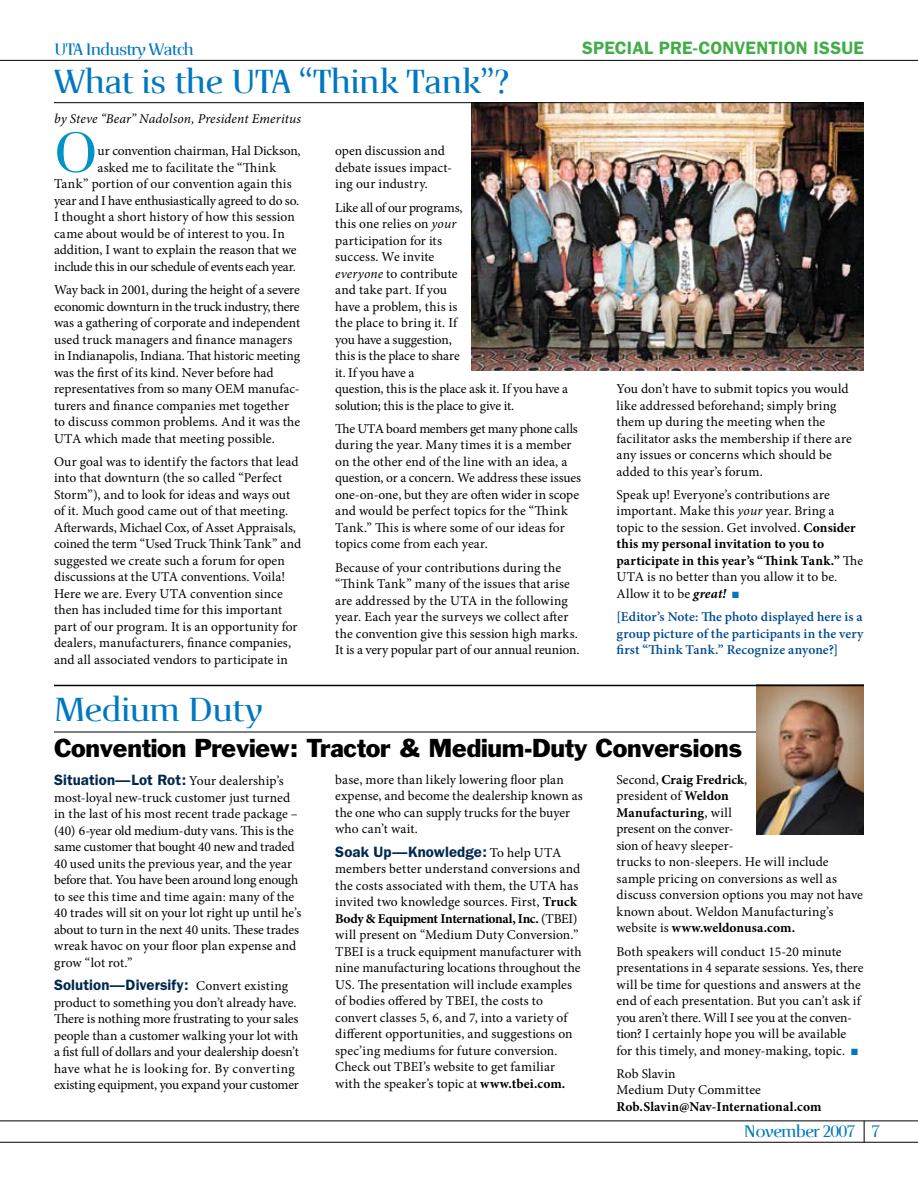
<style>
.page{position:relative;width:918px;height:1188px;background:#fff}
.page>*{position:absolute;margin:0;border:0;box-sizing:border-box;transform-origin:0 0}
.t1{font:500 60.9px "Crane";color:#0094c6}
.t2{font:500 36px "Crane";letter-spacing:-.03em;color:#0078c1}
.t3{font:24px "Franklin Gothic";letter-spacing:-.01em;color:#000}
.t4{font:500 18px "Crane";letter-spacing:-.05em;color:#0078c1}
.t5{font:600 18px "Franklin Gothic";letter-spacing:.01em;color:#41ad49}
.t6{font:600 15px "Franklin Gothic";letter-spacing:.005em;color:#00284e}
.t7{font:13.5px/16.5px "Minion Pro";letter-spacing:.005em;color:#000}
.t8{font:600 13.5px/16.5px "Minion Pro";letter-spacing:.01em;color:#004b91;text-align:justify}
.t9{font:13.5px "Minion Pro";letter-spacing:-.015em;color:#000}
.t10{font:13.5px "Minion Pro";letter-spacing:-.02em;color:#000}
.t11{font:italic 13.5px "Minion Pro";letter-spacing:.01em;color:#000}
.t12{font:700 13.5px "Minion Pro";letter-spacing:.005em;color:#000}
.s1{font-style:italic}
.s2{font-weight:700}
.s3{font-weight:700;font-style:italic}
.s4{color:#0078c1}
.s5{font-family:"Minion Pro";font-weight:400;font-size:13.5px;color:#000}
</style>
<div class="page">
<hr style="left:0;top:60px;width:918px;height:1px;background:#000">
<hr style="left:0;top:1120px;width:918px;height:1px;background:#000">
<hr style="left:0;top:1142px;width:918px;height:1px;background:#000">
<svg style="left:864px;top:1121px;width:1px;height:21px"></svg>
<img style="left:472px;top:103px;width:392px;height:268px">
<hr style="left:54px;top:102px;width:810px;height:1px;background:#000">
<hr style="left:54px;top:732px;width:810px;height:1px;background:#000">
<img style="left:757px;top:686px;width:107px;height:149px">
<hr style="left:54px;top:685px;width:810px;height:1px;background:#000">
<h3 class="t4" style="left:54px;top:40px;width:142px">UTA Industry Watch</h3>
<h3 class="t5" style="left:582px;top:37px;width:22px">Special</h3>
<h3 class="t5" style="left:659px;top:37px;width:64px">Pre-Convention</h3>
<h3 class="t5" style="left:813px;top:37px;width:18px">Issue</h3>
<h2 class="t2" style="left:54px;top:63px;width:457px">What is the UTA “Think Tank”?</h2>
<p class="t11" style="left:54px;top:109px;width:249px">by Steve “Bear” Nadolson, President Emeritus</p>
<p class="t7" style="left:335px;top:143px;width:118px">open discussion and debate issues impact&shy;ing our industry.</p>
<p class="t7" style="left:335px;top:199px;width:234px">Like all of our programs,<br>this one relies on <span class="s1">your<br></span>participation for its<br>success. We invite<br><span class="s1">everyone</span> to contribute<br>and take part. If you<br>have a problem, this is<br>the place to bring it. If<br>you have a suggestion,<br>this is the place to share<br>it. If you have a<br>question, this is the place ask it. If you have a solution; this is the place to give it.</p>
<p class="t7" style="left:335px;top:420px;width:247px">The UTA board members get many phone calls during the year. Many times it is a member on the other end of the line with an idea, a question, or a concern. We address these issues one-on-one, but they are often wider in scope and would be perfect topics for the “Think Tank.” This is where some of our ideas for topics come from each year.</p>
<p class="t7" style="left:335px;top:559px;width:246px">Because of your contributions during the “Think Tank” many of the issues that arise are addressed by the UTA in the following year. Each year the surveys we collect after the convention give this session high marks.<br>It is a very popular part of our annual reunion.</p>
<h1 class="t1" style="left:54px;top:122px;width:45px">O</h1>
<p class="t7" style="left:98px;top:143px;width:205px">ur convention chairman, Hal Dickson,</p>
<p class="t7" style="left:98px;top:159px;width:180px">asked me to facilitate the “Think</p>
<p class="t7" style="left:54px;top:176px;width:239px">Tank” portion of our convention again this</p>
<p class="t9" style="left:54px;top:191px;width:247px">year and I have enthusiastically agreed to do so.</p>
<p class="t7" style="left:54px;top:209px;width:242px">I thought a short history of how this session</p>
<p class="t7" style="left:54px;top:225px;width:232px">came about would be of interest to you. In</p>
<p class="t7" style="left:54px;top:242px;width:244px">addition, I want to explain the reason that we</p>
<p class="t10" style="left:54px;top:257px;width:244px">include this in our schedule of events each year.</p>
<p class="t7" style="left:54px;top:282px;width:248px">Way back in 2001, during the height of a severe economic downturn in the truck industry, there was a gathering of corporate and independent used truck managers and finance managers in Indianapolis, Indiana. That historic meeting was the first of its kind. Never before had representatives from so many OEM manufac&shy;turers and finance companies met together to discuss common problems. And it was the UTA which made that meeting possible.</p>
<p class="t7" style="left:54px;top:453px;width:249px">Our goal was to identify the factors that lead into that downturn (the so called “Perfect Storm”), and to look for ideas and ways out of it. Much good came out of that meeting.<br>Afterwards, Michael Cox, of Asset Appraisals, coined the term “Used Truck Think Tank” and suggested we create such a forum for open discussions at the UTA conventions. Voila!<br>Here we are. Every UTA convention since then has included time for this important part of our program. It is an opportunity for dealers, manufacturers, finance companies, and all associated vendors to participate in</p>
<p class="t7" style="left:616px;top:381px;width:237px">You don’t have to submit topics you would like addressed beforehand; simply bring them up during the meeting when the facilitator asks the membership if there are any issues or concerns which should be added to this year’s forum.</p>
<p class="t7" style="left:616px;top:486px;width:248px">Speak up! Everyone’s contributions are important. Make this <span class="s1">your</span> year. Bring a topic to the session. Get involved. <span class="s2">Consider this my personal invitation to you to participate in this year’s “Think Tank.”</span> The UTA is no better than you allow it to be.<br>Allow it to be <span class="s3">great!</span> <span class="s4">■</span></p>
<p class="t8" style="left:617px;top:609px;width:248px">[Editor’s Note: The photo displayed here is a group picture of the participants in the very first “Think Tank.” Recognize anyone?]</p>
<h2 class="t2" style="left:54px;top:692px;width:210px">Medium Duty</h2>
<h3 class="t3" style="left:54px;top:732px;width:690px">Convention Preview: Tractor &amp; Medium-Duty Conversions</h3>
<p class="t6" style="left:54px;top:771px;width:231px">Situation—Lot Rot: <span class="s5">Your dealership’s</span></p>
<p class="t7" style="left:54px;top:789px;width:249px">most-loyal new-truck customer just turned in the last of his most recent trade package – (40) 6-year old medium-duty vans. This is the same customer that bought 40 new and traded 40 used units the previous year, and the year before that. You have been around long enough to see this time and time again: many of the 40 trades will sit on your lot right up until he’s about to turn in the next 40 units. These trades wreak havoc on your floor plan expense and grow “lot rot.”</p>
<p class="t6" style="left:54px;top:976px;width:236px">Solution—Diversify: <span class="s5">Convert existing</span></p>
<p class="t7" style="left:54px;top:994px;width:246px">product to something you don’t already have.<br>There is nothing more frustrating to your sales people than a customer walking your lot with a fist full of dollars and your dealership doesn’t have what he is looking for. By converting existing equipment, you expand your customer</p>
<p class="t7" style="left:335px;top:771px;width:249px">base, more than likely lowering floor plan expense, and become the dealership known as the one who can supply trucks for the buyer who can’t wait.</p>
<p class="t6" style="left:335px;top:843px;width:228px">Soak Up—Knowledge: <span class="s5">To help UTA</span></p>
<p class="t7" style="left:335px;top:861px;width:248px">members better understand conversions and the costs associated with them, the UTA has invited two knowledge sources. First, <span class="s2">Truck Body &amp; Equipment International, Inc.</span> (TBEI) will present on “Medium Duty Conversion.” TBEI is a truck equipment manufacturer with nine manufacturing locations throughout the US. The presentation will include examples of bodies offered by TBEI, the costs to convert classes 5, 6, and 7, into a variety of different opportunities, and suggestions on spec’ing mediums for future conversion.<br>Check out TBEI’s website to get familiar with the speaker’s topic at <span class="s2">www.tbei.com.</span></p>
<p class="t7" style="left:616px;top:771px;width:248px">Second, <span class="s2">Craig Fredrick</span>,<br>president of <span class="s2">Weldon<br>Manufacturing</span>, will<br>present on the conver-<br>sion of heavy sleeper-<br>trucks to non-sleepers. He will include sample pricing on conversions as well as discuss conversion options you may not have known about. Weldon Manufacturing’s website is <span class="s2">www.weldonusa.com.</span></p>
<p class="t7" style="left:616px;top:943px;width:248px">Both speakers will conduct 15-20 minute presentations in 4 separate sessions. Yes, there will be time for questions and answers at the end of each presentation. But you can’t ask if you aren’t there. Will I see you at the conven&shy;tion? I certainly hope you will be available for this timely, and money-making, topic. <span class="s4">■</span></p>
<p class="t7" style="left:616px;top:1065px;width:146px">Rob Slavin<br>Medium Duty Committee</p>
<p class="t12" style="left:616px;top:1097px;width:207px">Rob.Slavin@Nav-International.com</p>
<h3 class="t4" style="left:744px;top:1123px;width:113px">November 2007</h3>
</div>
